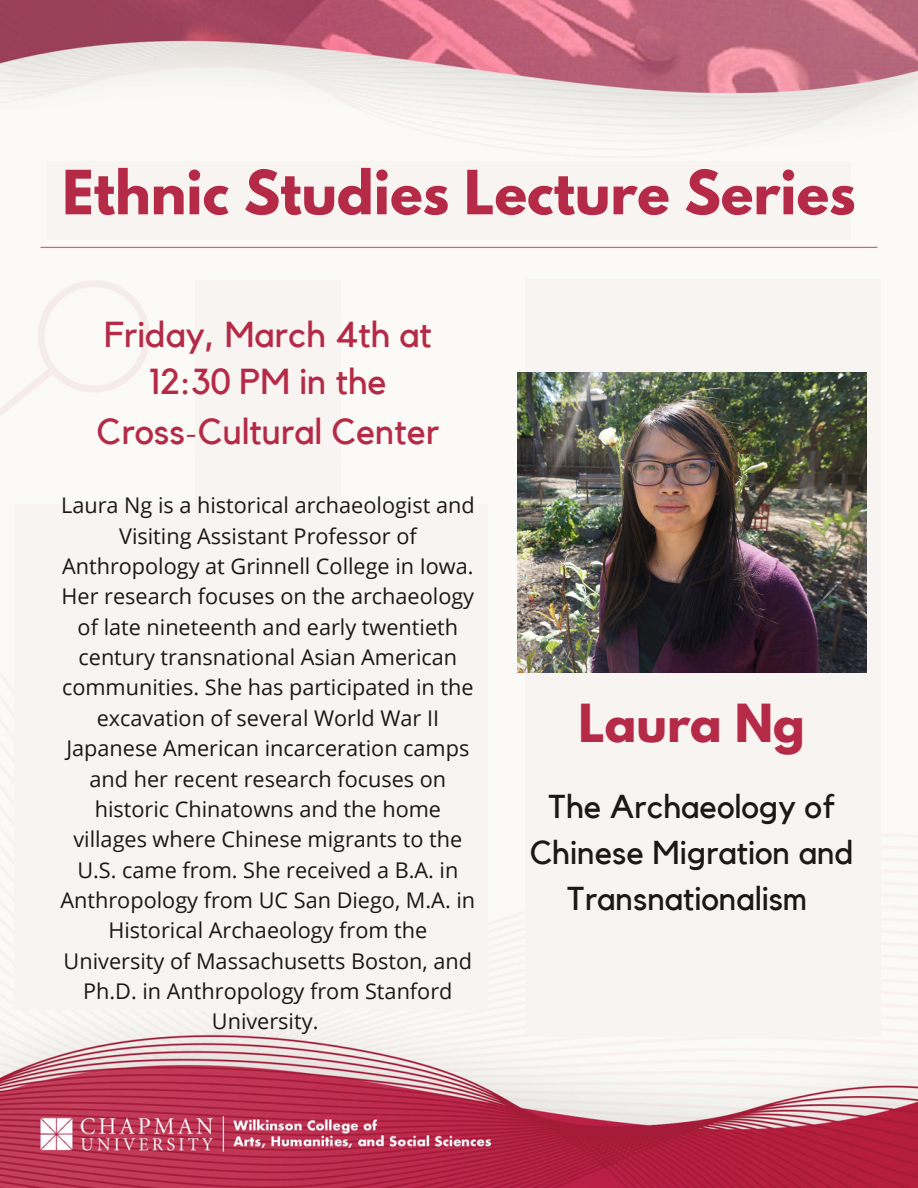
<style>
.page{position:relative;width:918px;height:1188px;background:#fff}
.page>*{position:absolute;margin:0;border:0;box-sizing:border-box;transform-origin:0 0}
.t1{font:700 54px "League Spartan";color:#b42a47}
.t2{font:700 46.5px "League Spartan";color:#b42a47}
.t3{font:36px/48.4px "Kollektif";color:#b42a47;text-align:center}
.t4{font:33px/46.2px "Kollektif";color:#1e1815;text-align:center}
.t5{font:21.75px/30.3px "Open Sans";color:#1e1815;text-align:center}
.s1{font-family:"Minion Pro"}
</style>
<div class="page">
<img style="left:0;top:0;width:918px;height:1188px">
<div style="left:47px;top:161px;width:804px;height:79px;background:#f8f4f1"></div>
<div style="left:195px;top:280px;width:146px;height:225px;background:#f8f4f1"></div>
<div style="left:525px;top:280px;width:356px;height:757px;background:#f8f4f1"></div>
<div style="left:15px;top:504px;width:473px;height:505px;background:#f8f4f1"></div>
<img style="left:518px;top:372px;width:348px;height:300px">
<p class="t1" style="left:62px;top:166px;width:795px">Ethnic Studies Lecture Series</p>
<p class="t3" style="left:97px;top:311px;width:344px">Friday, March 4th at<br>12:30 PM in the<br>Cross<span class="s1">-</span>Cultural Center</p>
<p class="t5" style="left:61px;top:490px;width:416px">Laura Ng is a historical archaeologist and Visiting Assistant Professor of Anthropology at Grinnell College in Iowa.<br>Her research focuses on the archaeology of late nineteenth and early twentieth century transnational Asian American communities. She has participated in the excavation of several World War II Japanese American incarceration camps and her recent research focuses on historic Chinatowns and the home villages where Chinese migrants to the U.S. came from. She received a B.A. in Anthropology from UC San Diego, M.A. in Historical Archaeology from the University of Massachusetts Boston, and Ph.D. in Anthropology from Stanford University.</p>
<p class="t2" style="left:579px;top:700px;width:228px">Laura Ng</p>
<p class="t4" style="left:530px;top:785px;width:326px">The Archaeology of<br>Chinese Migration and<br>Transnationalism</p>
</div>
